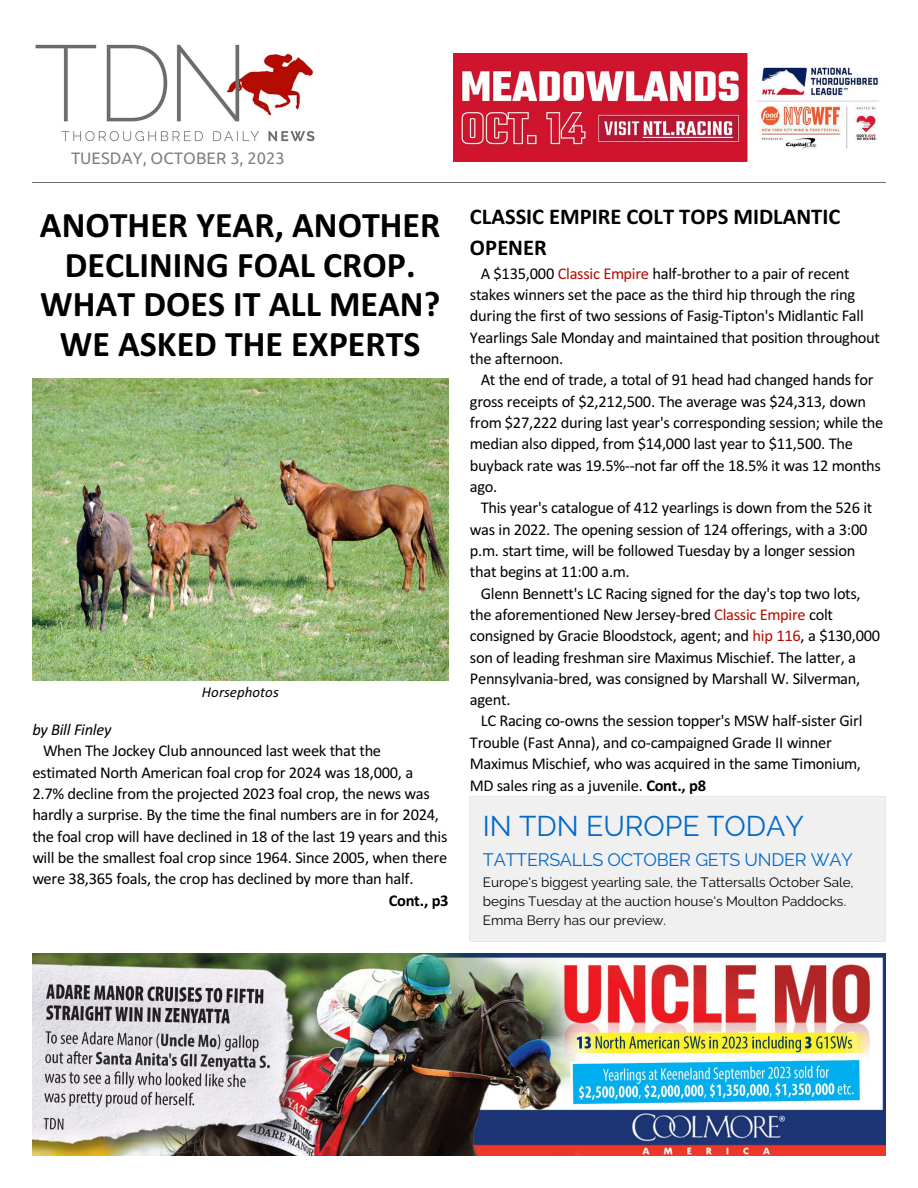
<style>
.page{position:relative;width:918px;height:1188px;background:#fff}
.page>*{position:absolute;margin:0;border:0;box-sizing:border-box;transform-origin:0 0}
.t1{font:700 36px/39.5px "Calibri";color:#000;text-align:center}
.t2{font:28.5px "Raleway";color:#0069cc}
.t3{font:700 22.5px/30.3px "Calibri";color:#000}
.t4{font:18px "Raleway";letter-spacing:-.015em;color:#0069cc}
.t5{font:16.5px/21.3px "Calibri";letter-spacing:-.02em;color:#000}
.t6{font:16.5px "Ubuntu";color:#808080}
.t7{font:italic 16.5px "Calibri";letter-spacing:-.02em;color:#000}
.t8{font:700 16.5px "Calibri";letter-spacing:-.025em;color:#000}
.t9{font:italic 15px "Calibri";color:#000}
.t10{font:13.5px/19px "Raleway";color:#000}
.s1{color:#b30b00}
.s2{color:#b30a00}
.s3{font-weight:700}
</style>
<div class="page">
<hr style="left:32px;top:183px;width:853px;height:1px;background:#6e6e6e">
<img style="left:35px;top:44px;width:280px;height:98px">
<img style="left:454px;top:54px;width:426px;height:108px">
<img style="left:32px;top:953px;width:854px;height:203px">
<img style="left:32px;top:378px;width:416px;height:303px">
<div style="left:470px;top:797px;width:415px;height:144px;background:#f0f0f0"></div>
<p class="t6" style="left:71px;top:151px;width:215px">TUESDAY, OCTOBER 3, 2023</p>
<h1 class="t1" style="left:40px;top:209px;width:402px">ANOTHER YEAR, ANOTHER<br>DECLINING FOAL CROP.<br>WHAT DOES IT ALL MEAN?<br>WE ASKED THE EXPERTS</h1>
<p class="t9" style="left:202px;top:686px;width:78px">Horsephotos</p>
<p class="t7" style="left:32px;top:723px;width:81px">by Bill Finley</p>
<p class="t5" style="left:32px;top:741px;width:417px;text-indent:11px">When The Jockey Club announced last week that the estimated North American foal crop for 2024 was 18,000, a 2.7% decline from the projected 2023 foal crop, the news was hardly a surprise. By the time the final numbers are in for 2024, the foal crop will have declined in 18 of the last 19 years and this will be the smallest foal crop since 1964. Since 2005, when there were 38,365 foals, the crop has declined by more than half.</p>
<p class="t8" style="left:389px;top:893px;width:61px">Cont., p3</p>
<h3 class="t3" style="left:470px;top:204px;width:372px">CLASSIC EMPIRE COLT TOPS MIDLANTIC<br>OPENER</h3>
<p class="t5" style="left:470px;top:264px;width:412px;text-indent:11px">A $135,000 <span class="s1">Classic Empire</span> half-brother to a pair of recent stakes winners set the pace as the third hip through the ring during the first of two sessions of Fasig-Tipton's Midlantic Fall Yearlings Sale Monday and maintained that position throughout the afternoon.</p>
<p class="t5" style="left:470px;top:370px;width:415px;text-indent:11px">At the end of trade, a total of 91 head had changed hands for gross receipts of $2,212,500. The average was $24,313, down from $27,222 during last year's corresponding session; while the median also dipped, from $14,000 last year to $11,500. The buyback rate was 19.5%--not far off the 18.5% it was 12 months ago.</p>
<p class="t5" style="left:470px;top:498px;width:404px;text-indent:11px">This year's catalogue of 412 yearlings is down from the 526 it was in 2022. The opening session of 124 offerings, with a 3:00 p.m. start time, will be followed Tuesday by a longer session that begins at 11:00 a.m.</p>
<p class="t5" style="left:470px;top:584px;width:412px;text-indent:11px">Glenn Bennett's LC Racing signed for the day's top two lots, the aforementioned New Jersey-bred <span class="s1">Classic Empire</span> colt consigned by Gracie Bloodstock, agent; and <span class="s2">hip 116</span>, a $130,000 son of leading freshman sire Maximus Mischief. The latter, a Pennsylvania-bred, was consigned by Marshall W. Silverman, agent.</p>
<p class="t5" style="left:470px;top:712px;width:394px;text-indent:11px">LC Racing co-owns the session topper's MSW half-sister Girl Trouble (Fast Anna), and co-campaigned Grade II winner Maximus Mischief, who was acquired in the same Timonium, MD sales ring as a juvenile. <span class="s3">Cont., p8</span></p>
<h2 class="t2" style="left:483px;top:810px;width:322px">IN TDN EUROPE TODAY</h2>
<p class="t4" style="left:483px;top:849px;width:372px">TATTERSALLS OCTOBER GETS UNDER WAY</p>
<p class="t10" style="left:483px;top:873px;width:372px">Europe's biggest yearling sale, the Tattersalls October Sale, begins Tuesday at the auction house's Moulton Paddocks.<br>Emma Berry has our preview.</p>
</div>
